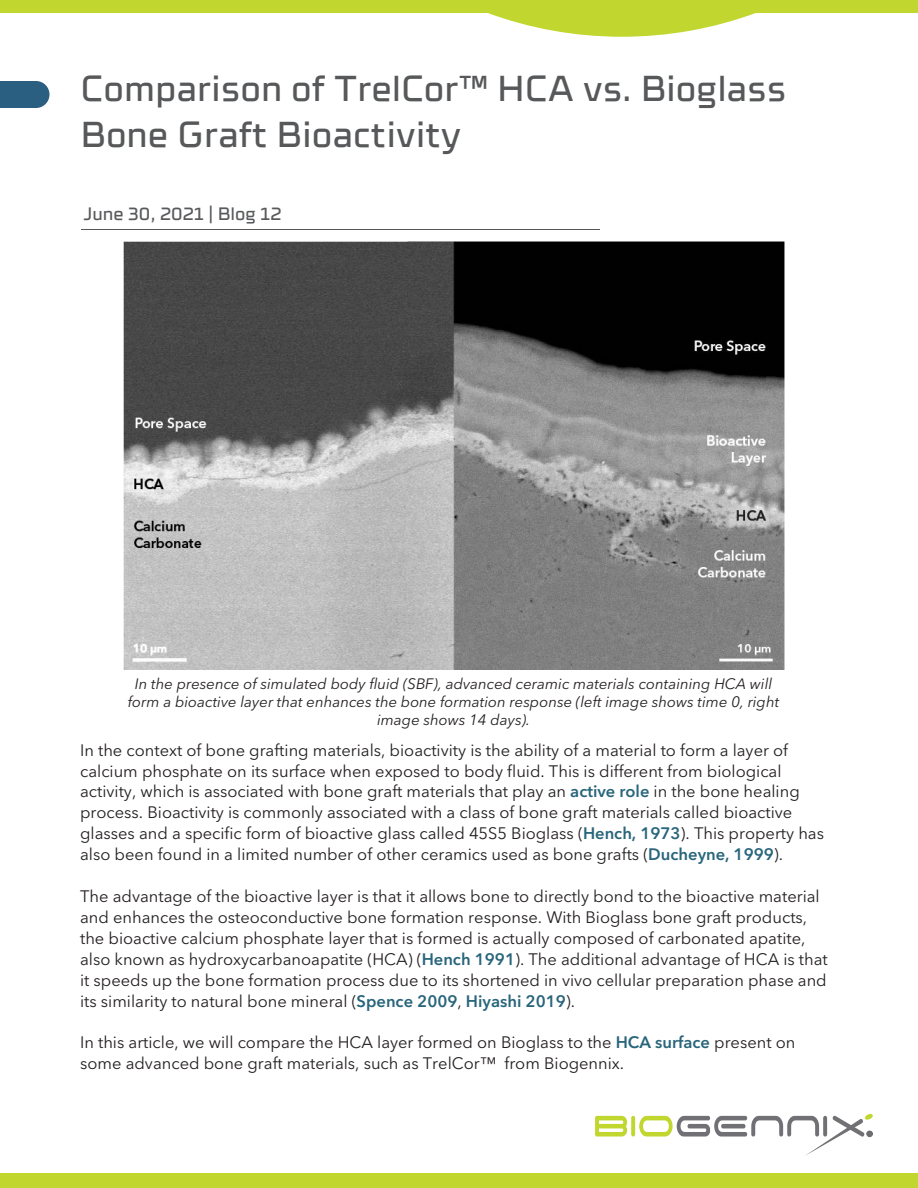
<style>
.page{position:relative;width:918px;height:1188px;background:#fff}
.page>*{position:absolute;margin:0;border:0;box-sizing:border-box;transform-origin:0 0}
.t1{font:500 36px/45.6px "Celdum";color:#57585a}
.t2{font:500 18px "Celdum";color:#58595b}
.t3{font:16.5px/20.9px "Avenir Next LT Pro";color:#231f20}
.t4{font:16.5px "Myriad Pro";color:#717074}
.t5{font:italic 15px/18px "Avenir Next LT Pro";color:#231f20;text-align:center}
.s1{font-weight:600;color:#28657b}
</style>
<div class="page">
<svg style="left:0;top:0;width:918px;height:37px"></svg>
<div style="left:0;top:1174px;width:918px;height:14px;background:#c1d72f"></div>
<svg style="left:0;top:81px;width:50px;height:27px"></svg>
<hr style="left:81px;top:229px;width:519px;height:1px;background:#57585a">
<svg style="left:595px;top:1114px;width:278px;height:41px"></svg>
<img style="left:123px;top:242px;width:661px;height:427px">
<h1 class="t1" style="left:81px;top:63px;width:707px">Comparison of TrelCor™ HCA vs. Bioglass<br>Bone Graft Bioactivity</h1>
<p class="t2" style="left:83px;top:199px;width:200px">June 30, 2021 | Blog 12</p>
<p class="t5" style="left:128px;top:675px;width:653px">In the presence of simulated body fluid (SBF), advanced ceramic materials containing HCA will form a bioactive layer that enhances the bone formation response (left image shows time 0, right image shows 14 days).</p>
<p class="t3" style="left:80px;top:740px;width:746px">In the context of bone grafting materials, bioactivity is the ability of a material to form a layer of calcium phosphate on its surface when exposed to body fluid. This is different from biological activity, which is associated with bone graft materials that play an <span class="s1">active role</span> in the bone healing process. Bioactivity is commonly associated with a class of bone graft materials called bioactive glasses and a specific form of bioactive glass called 45S5 Bioglass (<span class="s1">Hench, 1973</span>). This property has also been found in a limited number of other ceramics used as bone grafts (<span class="s1">Ducheyne, 1999</span>).</p>
<p class="t3" style="left:80px;top:886px;width:749px">The advantage of the bioactive layer is that it allows bone to directly bond to the bioactive material and enhances the osteoconductive bone formation response. With Bioglass bone graft products, the bioactive calcium phosphate layer that is formed is actually composed of carbonated apatite, also known as hydroxycarbanoapatite (HCA) (<span class="s1">Hench 1991</span>). The additional advantage of HCA is that it speeds up the bone formation process due to its shortened in vivo cellular preparation phase and its similarity to natural bone mineral (<span class="s1">Spence 2009</span>, <span class="s1">Hiyashi 2019</span>).</p>
<p class="t3" style="left:80px;top:1032px;width:717px">In this article, we will compare the HCA layer formed on Bioglass to the <span class="s1">HCA surface</span> present on some advanced bone graft materials, such as TrelCor™ from Biogennix.</p>
<p class="t4" style="left:866px;top:1127px;width:8px">®</p>
</div>
